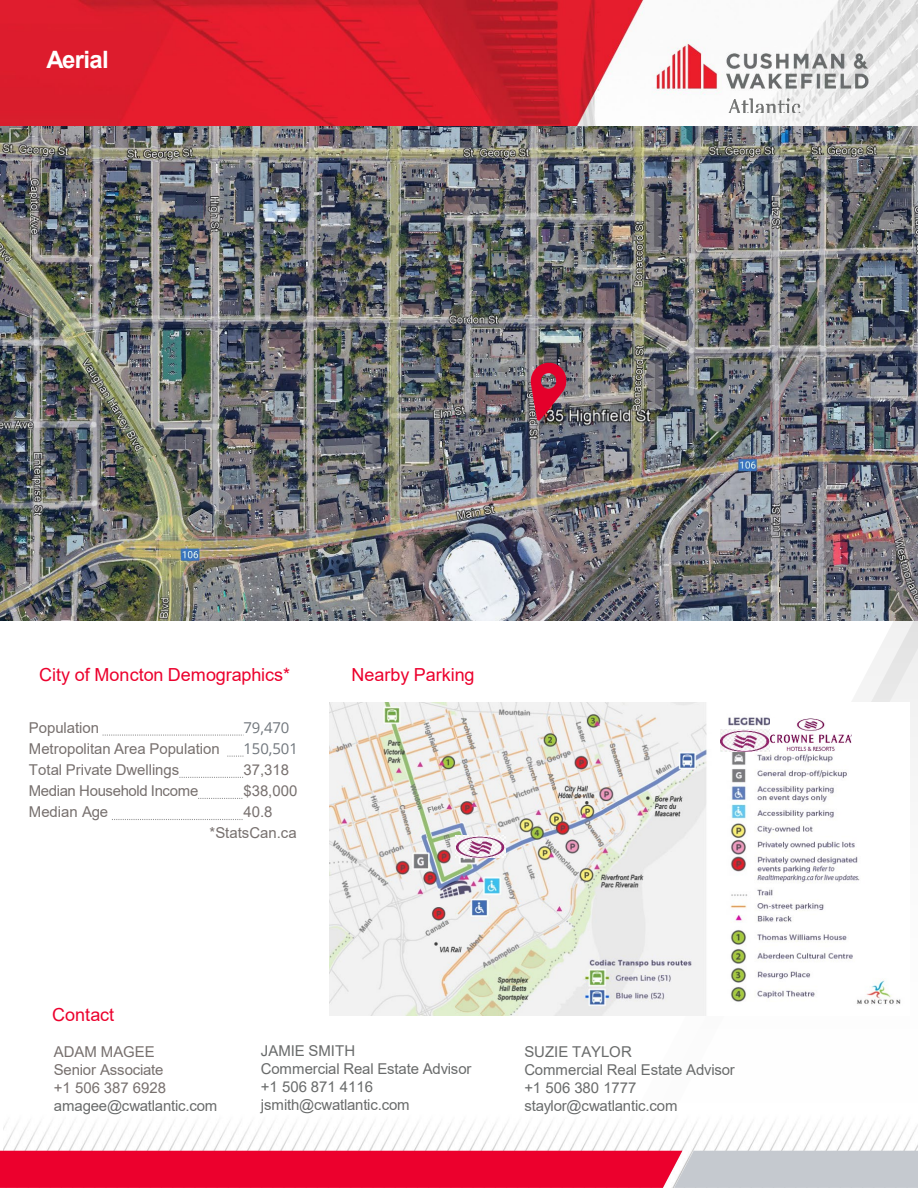
<style>
.page{position:relative;width:918px;height:1188px;background:#fff}
.page>*{position:absolute;margin:0;border:0;box-sizing:border-box;transform-origin:0 0}
.t1{font:700 24px "Arial";letter-spacing:-.03em;color:#fff}
.t2{font:18px "Arial";color:#ec002d}
.t3{font:15px/18px "Arial";letter-spacing:-.015em;color:#696b6b}
.t4{font:15px/18px "Arial";color:#77706e}
.t5{font:15px "Arial";letter-spacing:-.025em;color:#77706e}
.t6{font:15px "Open Sans";letter-spacing:-.005em;color:#70767c}
</style>
<div class="page">
<svg style="left:595px;top:621px;width:323px;height:395px"></svg>
<img style="left:4px;top:1121px;width:914px;height:30px">
<svg style="left:0;top:1151px;width:918px;height:37px;background:#e23658"></svg>
<img style="left:0;top:0;width:918px;height:126px">
<img style="left:657px;top:90px;width:216px;height:23px">
<svg style="left:103px;top:735px;width:141px;height:1px"></svg>
<svg style="left:227px;top:756px;width:16px;height:1px"></svg>
<svg style="left:179px;top:777px;width:64px;height:1px"></svg>
<svg style="left:198px;top:798px;width:44px;height:1px"></svg>
<svg style="left:112px;top:819px;width:131px;height:1px"></svg>
<img style="left:0;top:126px;width:918px;height:495px">
<img style="left:520px;top:359px;width:51px;height:66px">
<img style="left:329px;top:702px;width:580px;height:313px">
<img style="left:456px;top:835px;width:50px;height:22px">
<img style="left:720px;top:729px;width:50px;height:22px">
<img style="left:770px;top:719px;width:81px;height:32px">
<p class="t1" style="left:46px;top:42px;width:64px">Aerial</p>
<p class="t2" style="left:39px;top:662px;width:252px">City of Moncton Demographics*</p>
<p class="t2" style="left:351px;top:662px;width:125px">Nearby Parking</p>
<p class="t4" style="left:29px;top:719px;width:72px">Population</p>
<p class="t6" style="left:243px;top:717px;width:47px">79,470</p>
<p class="t4" style="left:29px;top:740px;width:192px">Metropolitan Area Population</p>
<p class="t6" style="left:243px;top:738px;width:56px">150,501</p>
<p class="t4" style="left:29px;top:761px;width:152px">Total Private Dwellings</p>
<p class="t4" style="left:243px;top:761px;width:47px">37,318</p>
<p class="t5" style="left:29px;top:781px;width:171px">Median Household Income</p>
<p class="t4" style="left:243px;top:782px;width:55px">$38,000</p>
<p class="t4" style="left:29px;top:803px;width:81px">Median Age</p>
<p class="t4" style="left:243px;top:803px;width:31px">40.8</p>
<p class="t4" style="left:210px;top:824px;width:89px">*StatsCan.ca</p>
<p class="t2" style="left:52px;top:1003px;width:63px">Contact</p>
<p class="t4" style="left:54px;top:1042px;width:114px">ADAM MAGEE<br>Senior Associate +1 506 387 6928</p>
<p class="t3" style="left:54px;top:1096px;width:165px">amagee@cwatlantic.com</p>
<p class="t3" style="left:261px;top:1042px;width:212px">JAMIE SMITH<br>Commercial Real Estate Advisor +1 506 871 4116 jsmith@cwatlantic.com</p>
<p class="t3" style="left:524px;top:1043px;width:212px">SUZIE TAYLOR<br>Commercial Real Estate Advisor +1 506 380 1777 staylor@cwatlantic.com</p>
</div>
